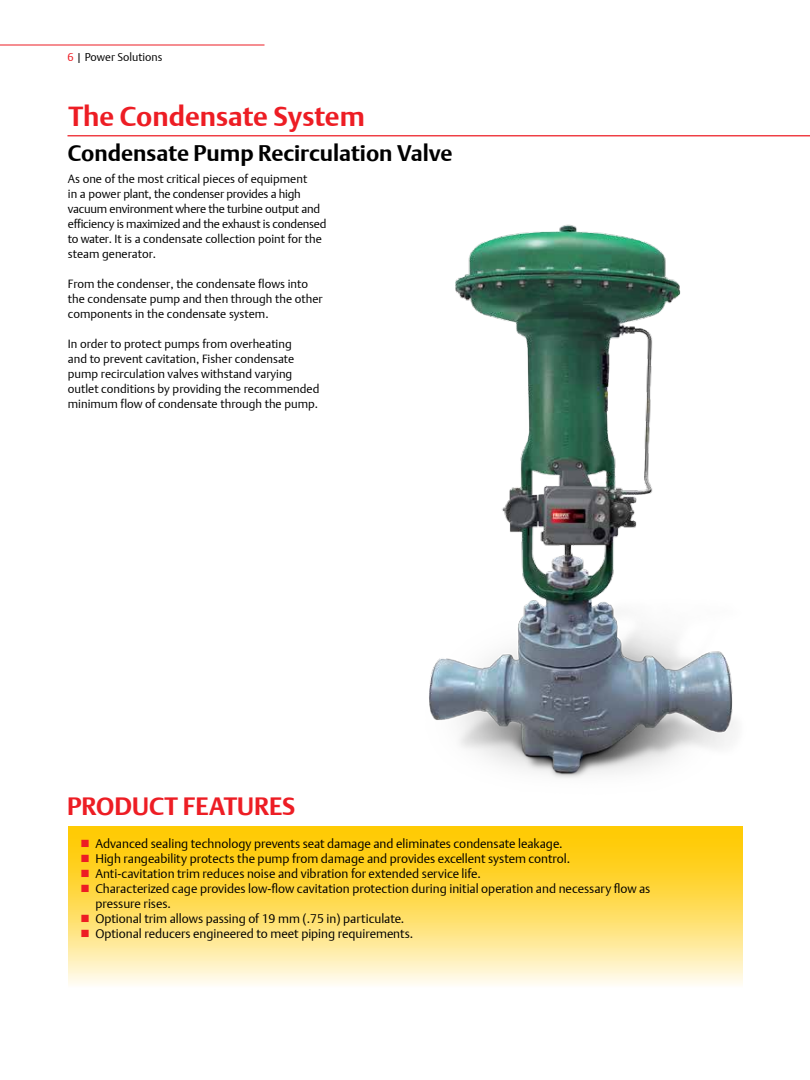
<style>
.page{position:relative;width:810px;height:1080px;background:#fff}
.page>*{position:absolute;margin:0;border:0;box-sizing:border-box;transform-origin:0 0}
.t1{font:700 27.5px "DTL Argo T";color:#ed1d24}
.t2{font:700 25px "DTL Argo T";color:#ed1d24}
.t3{font:700 22.5px "DTL Argo T";color:#000}
.t4{font:300 12.5px/15px "DTL Argo T";color:#000}
.t5{font:300 11.88px/15px "DTL Argo T";color:#000}
.t6{font:300 11.88px/15px "DTL Argo T";letter-spacing:-.02em;color:#000}
.t7{font:300 11.25px "DTL Argo T";color:#000}
.s1{color:#ed1d24}
</style>
<div class="page">
<hr style="left:0;top:45px;width:265px;height:1px;background:#ed1d24">
<img style="left:429px;top:224px;width:307px;height:554px">
<hr style="left:68px;top:135px;width:742px;height:1px;background:#ed1d24">
<svg style="left:68px;top:827px;width:674px;height:158px;background:#ffde62"></svg>
<p class="t7" style="left:68px;top:50px;width:96px"><span class="s1">6</span> | Power Solutions</p>
<h1 class="t1" style="left:68px;top:99px;width:298px">The Condensate System</h1>
<h3 class="t3" style="left:68px;top:140px;width:386px">Condensate Pump Recirculation Valve</h3>
<p class="t6" style="left:68px;top:171px;width:260px">As one of the most critical pieces of equipment<br>in a power plant, the condenser provides a high vacuum environment where the turbine output and efficiency is maximized and the exhaust is condensed to water. It is a condensate collection point for the steam generator.</p>
<p class="t5" style="left:68px;top:276px;width:256px">From the condenser, the condensate flows into the condensate pump and then through the other components in the condensate system.</p>
<p class="t5" style="left:68px;top:336px;width:253px">In order to protect pumps from overheating<br>and to prevent cavitation, Fisher condensate pump recirculation valves withstand varying outlet conditions by providing the recommended minimum flow of condensate through the pump.</p>
<h2 class="t2" style="left:67px;top:791px;width:230px">PRODUCT FEATURES</h2>
<p class="t4" style="left:80px;top:835px;width:484px"><span class="s1">■</span> Advanced sealing technology prevents seat damage and eliminates condensate leakage.</p>
<p class="t4" style="left:80px;top:850px;width:491px"><span class="s1">■</span> High rangeability protects the pump from damage and provides excellent system control.</p>
<p class="t4" style="left:80px;top:865px;width:402px"><span class="s1">■</span> Anti-cavitation trim reduces noise and vibration for extended service life.</p>
<p class="t4" style="left:95px;top:880px;width:557px;text-indent:-15px"><span class="s1">■</span> Characterized cage provides low-flow cavitation protection during initial operation and necessary flow as pressure rises.</p>
<p class="t4" style="left:80px;top:910px;width:325px"><span class="s1">■</span> Optional trim allows passing of 19 mm (.75 in) particulate.</p>
<p class="t4" style="left:80px;top:925px;width:334px"><span class="s1">■</span> Optional reducers engineered to meet piping requirements.</p>
</div>
